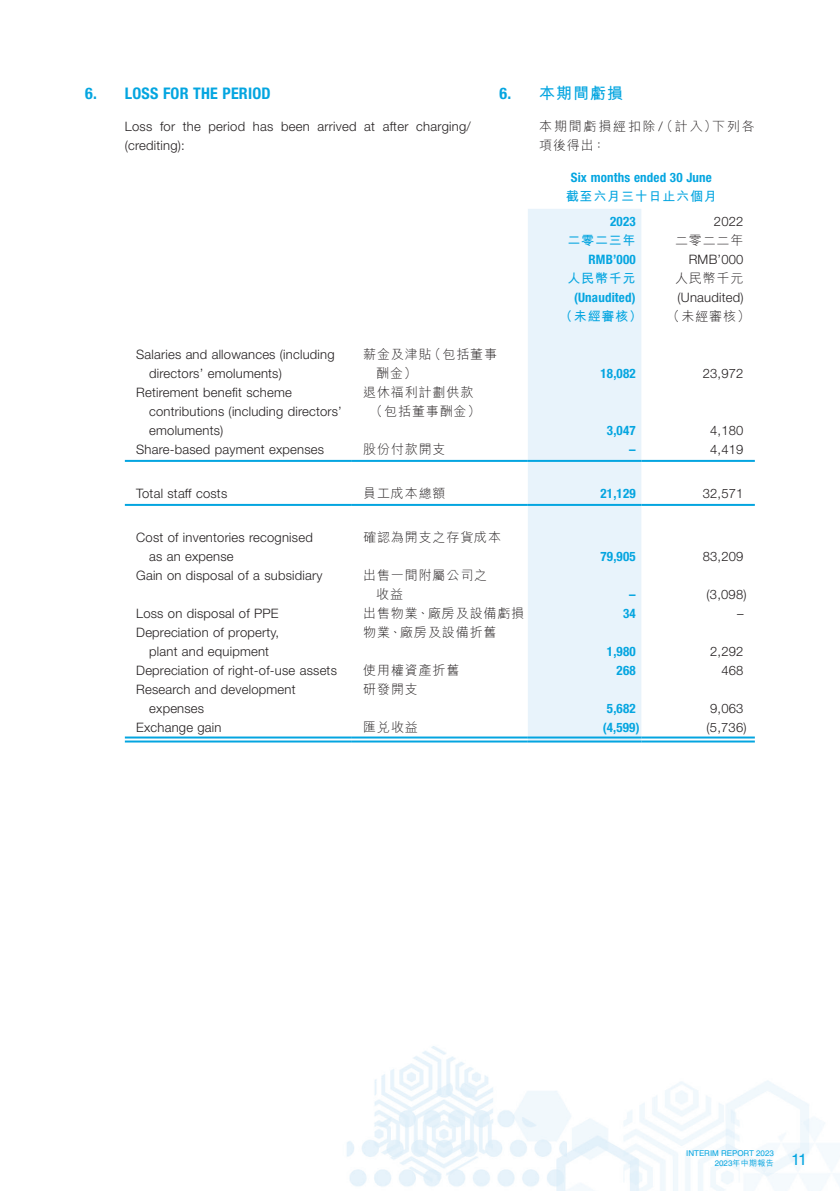
<style>
.page{position:relative;width:840px;height:1191px;background:#fff}
.page>*{position:absolute;margin:0;border:0;box-sizing:border-box;transform-origin:0 0}
.t1{font:700 condensed 16px "Helvetica Neue LT Std";letter-spacing:.01em;color:#04a5e0}
.t2{font:700 16px "M Hei HK";letter-spacing:.06em;color:#04a5e0}
.t3{font:300 13px/19px "Helvetica Neue LT Std";letter-spacing:.015em;color:#231f20}
.t4{font:300 13px/19px "M Hei HK";letter-spacing:.065em;color:#231f20}
.t5{font:700 condensed 13px "Helvetica Neue LT Std";letter-spacing:.01em;color:#04a5e0}
.t6{font:700 13px "M Hei HK";letter-spacing:.06em;color:#04a5e0}
.t7{font:300 13px/19px "M Hei HK";letter-spacing:.14em;color:#231f20}
.t8{font:8px "Helvetica LT Std";letter-spacing:-.005em;color:#04a5e0}
.t9{font:500 8px "M Hei HK";letter-spacing:.045em;color:#04a5e0}
.s1{font-family:"Helvetica Neue LT Std";font-stretch:condensed}
.s2{font-family:"Helvetica Neue LT Std"}
.s3{font-family:"Helvetica LT Std";font-weight:400}
</style>
<div class="page">
<img style="left:124px;top:459px;width:715px;height:732px">
<div style="left:527px;top:209px;width:114px;height:531px;background:#e8f3fb"></div>
<hr style="left:125px;top:460px;width:226px;height:2px;background:#04a5e0">
<hr style="left:351px;top:460px;width:176px;height:2px;background:#04a5e0">
<hr style="left:527px;top:460px;width:114px;height:2px;background:#04a5e0">
<hr style="left:641px;top:460px;width:113px;height:2px;background:#04a5e0">
<hr style="left:125px;top:504px;width:226px;height:2px;background:#04a5e0">
<hr style="left:351px;top:504px;width:176px;height:2px;background:#04a5e0">
<hr style="left:527px;top:504px;width:114px;height:2px;background:#04a5e0">
<hr style="left:641px;top:504px;width:113px;height:2px;background:#04a5e0">
<hr style="left:125px;top:736px;width:226px;height:2px;background:#04a5e0">
<hr style="left:125px;top:740px;width:226px;height:2px;background:#04a5e0">
<hr style="left:351px;top:736px;width:176px;height:2px;background:#04a5e0">
<hr style="left:351px;top:740px;width:176px;height:2px;background:#04a5e0">
<hr style="left:527px;top:736px;width:114px;height:2px;background:#04a5e0">
<hr style="left:527px;top:740px;width:114px;height:2px;background:#04a5e0">
<hr style="left:641px;top:736px;width:113px;height:2px;background:#04a5e0">
<hr style="left:641px;top:740px;width:113px;height:2px;background:#04a5e0">
<p class="t1" style="left:85px;top:84px;width:187px">6. LOSS FOR THE PERIOD</p>
<p class="t3" style="left:125px;top:117px;width:347px">Loss for the period has been arrived at after charging/ (crediting):</p>
<p class="t2" style="left:499px;top:82px;width:125px"><span class="s1">6.</span> 本期間虧損</p>
<p class="t7" style="left:539px;top:117px;width:217px">本期間虧損經扣除<span class="s2">/</span>（計入）下列各項後得出：</p>
<p class="t5" style="left:570px;top:170px;width:142px">Six months ended 30 June</p>
<p class="t6" style="left:565px;top:187px;width:153px">截至六月三十日止六個月</p>
<p class="t5" style="left:610px;top:214px;width:27px">2023</p>
<p class="t3" style="left:713px;top:212px;width:31px">2022</p>
<p class="t6" style="left:567px;top:231px;width:70px">二零二三年</p>
<p class="t4" style="left:674px;top:231px;width:70px">二零二二年</p>
<p class="t5" style="left:588px;top:252px;width:49px">RMB’000</p>
<p class="t3" style="left:688px;top:250px;width:56px">RMB’000</p>
<p class="t6" style="left:567px;top:269px;width:70px">人民幣千元</p>
<p class="t4" style="left:674px;top:269px;width:70px">人民幣千元</p>
<p class="t5" style="left:573px;top:290px;width:63px">(Unaudited)</p>
<p class="t3" style="left:677px;top:288px;width:67px">(Unaudited)</p>
<p class="t6" style="left:559px;top:307px;width:84px">（未經審核）</p>
<p class="t4" style="left:666px;top:307px;width:84px">（未經審核）</p>
<p class="t3" style="left:149px;top:345px;width:187px;text-indent:-13px">Salaries and allowances (including directors’ emoluments)</p>
<p class="t4" style="left:376px;top:345px;width:122px;text-indent:-13px">薪金及津貼（包括董事酬金）</p>
<p class="t3" style="left:149px;top:383px;width:194px;text-indent:-13px">Retirement benefit scheme contributions (including directors’ emoluments)</p>
<p class="t4" style="left:363px;top:383px;width:119px;text-align:center">退休福利計劃供款（包括董事酬金）</p>
<p class="t5" style="left:600px;top:366px;width:37px">18,082</p>
<p class="t3" style="left:702px;top:364px;width:42px">23,972</p>
<p class="t5" style="left:606px;top:423px;width:30px">3,047</p>
<p class="t3" style="left:709px;top:421px;width:35px">4,180</p>
<p class="t3" style="left:136px;top:440px;width:189px">Share-based payment expenses</p>
<p class="t4" style="left:363px;top:440px;width:84px">股份付款開支</p>
<p class="t5" style="left:628px;top:442px;width:8px">–</p>
<p class="t3" style="left:709px;top:440px;width:35px">4,419</p>
<p class="t3" style="left:136px;top:484px;width:92px">Total staff costs</p>
<p class="t4" style="left:363px;top:484px;width:84px">員工成本總額</p>
<p class="t5" style="left:600px;top:486px;width:37px">21,129</p>
<p class="t3" style="left:702px;top:484px;width:42px">32,571</p>
<p class="t3" style="left:149px;top:528px;width:165px;text-indent:-13px">Cost of inventories recognised as an expense</p>
<p class="t4" style="left:363px;top:528px;width:139px">確認為開支之存貨成本</p>
<p class="t5" style="left:600px;top:549px;width:37px">79,905</p>
<p class="t3" style="left:702px;top:547px;width:42px">83,209</p>
<p class="t3" style="left:136px;top:566px;width:187px">Gain on disposal of a subsidiary</p>
<p class="t4" style="left:376px;top:566px;width:112px;text-indent:-13px">出售一間附屬公司之收益</p>
<p class="t5" style="left:628px;top:587px;width:8px">–</p>
<p class="t3" style="left:706px;top:585px;width:42px">(3,098)</p>
<p class="t3" style="left:136px;top:604px;width:144px">Loss on disposal of PPE</p>
<p class="t4" style="left:363px;top:604px;width:162px">出售物業、廠房及設備虧損</p>
<p class="t5" style="left:622px;top:606px;width:14px">34</p>
<p class="t3" style="left:736px;top:604px;width:8px">–</p>
<p class="t3" style="left:136px;top:623px;width:144px;text-align:center">Depreciation of property, plant and equipment</p>
<p class="t4" style="left:363px;top:623px;width:135px">物業、廠房及設備折舊</p>
<p class="t5" style="left:606px;top:644px;width:30px">1,980</p>
<p class="t3" style="left:709px;top:642px;width:35px">2,292</p>
<p class="t3" style="left:136px;top:661px;width:202px">Depreciation of right-of-use assets</p>
<p class="t4" style="left:363px;top:661px;width:98px">使用權資產折舊</p>
<p class="t5" style="left:616px;top:663px;width:21px">268</p>
<p class="t3" style="left:721px;top:661px;width:24px">468</p>
<p class="t3" style="left:149px;top:680px;width:148px;text-indent:-13px">Research and development expenses</p>
<p class="t4" style="left:363px;top:680px;width:56px">研發開支</p>
<p class="t5" style="left:606px;top:701px;width:30px">5,682</p>
<p class="t3" style="left:709px;top:699px;width:35px">9,063</p>
<p class="t3" style="left:136px;top:718px;width:87px">Exchange gain</p>
<p class="t4" style="left:363px;top:718px;width:56px">匯兌收益</p>
<p class="t5" style="left:602px;top:720px;width:38px">(4,599)</p>
<p class="t3" style="left:706px;top:718px;width:42px">(5,736)</p>
<p class="t8" style="left:685px;top:1148px;width:89px">INTERIM REPORT 2023</p>
<p class="t9" style="left:714px;top:1157px;width:94px"><span class="s3">2023</span>年中期報告 <sup>11</sup></p>
</div>
